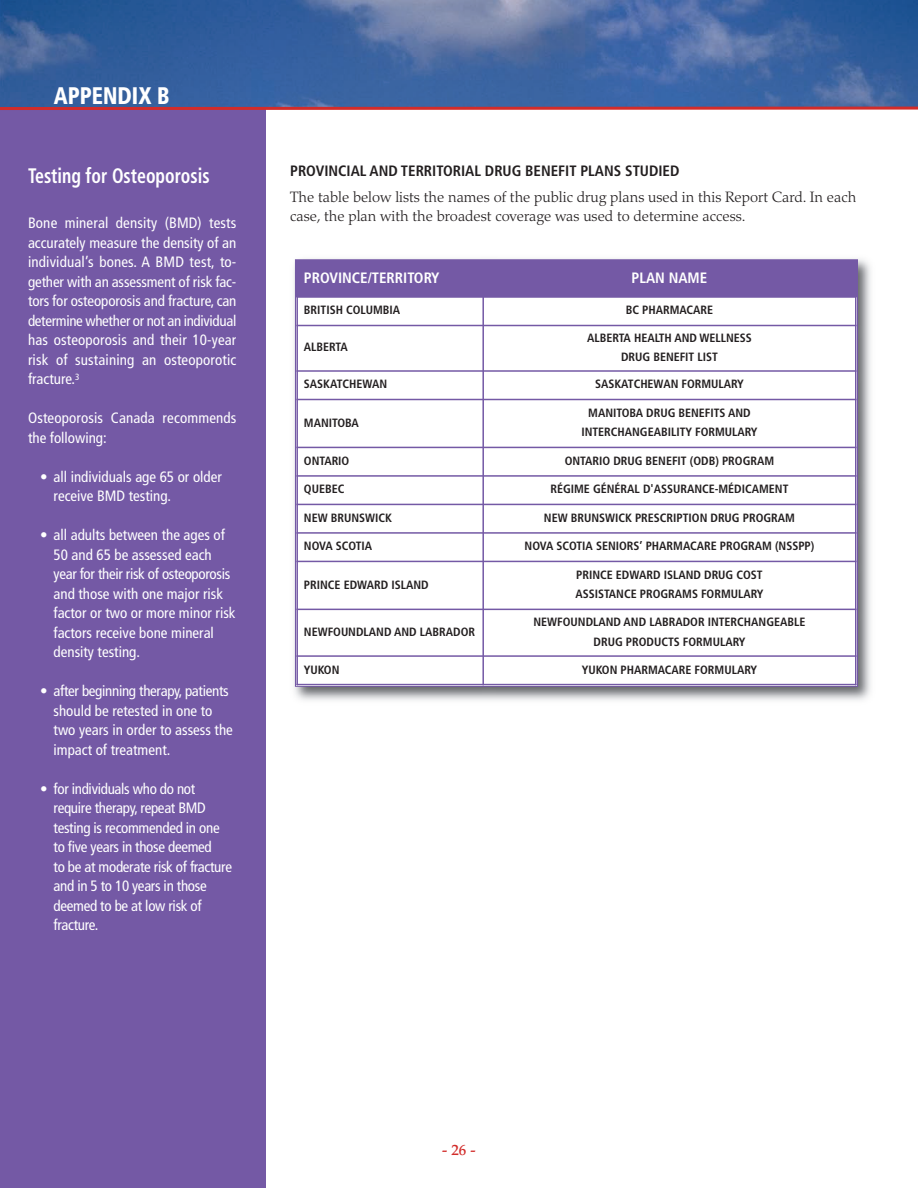
<style>
.page{position:relative;width:918px;height:1188px;background:#fff}
.page>*{position:absolute;margin:0;border:0;box-sizing:border-box;transform-origin:0 0}
.t1{font:900 condensed 24px "Frutiger";color:#fff;scale:.9 1}
.t2{font:700 condensed 21px "Frutiger";color:#fff;scale:.85 1}
.t3{font:condensed 15px/19.5px "Frutiger";color:#fff}
.t4{font:condensed 15px/19.5px "Frutiger";letter-spacing:-.02em;color:#fff}
.t5{font:300 15px/19.5px "Palatino";color:#231f20}
.t6{font:700 condensed 15px "Frutiger";color:#231f20}
.t7{font:700 condensed 15px "Frutiger";color:#fff}
.t8{font:500 15px "Palatino";color:#d22c2a}
.t9{font:700 condensed 12px/19.5px "Frutiger";color:#231f20;text-align:center}
</style>
<div class="page">
<img style="left:0;top:0;width:918px;height:105px">
<img style="left:294px;top:258px;width:577px;height:443px">
<div style="left:296px;top:261px;width:187px;height:36px;background:#7459a5"></div>
<div style="left:483px;top:261px;width:373px;height:36px;background:#7459a5"></div>
<div style="left:296px;top:297px;width:187px;height:29px;background:#fff"></div>
<div style="left:483px;top:297px;width:373px;height:29px;background:#fff"></div>
<div style="left:296px;top:326px;width:187px;height:45px;background:#fff"></div>
<div style="left:483px;top:326px;width:373px;height:45px;background:#fff"></div>
<div style="left:296px;top:371px;width:187px;height:29px;background:#fff"></div>
<div style="left:483px;top:371px;width:373px;height:29px;background:#fff"></div>
<div style="left:296px;top:400px;width:187px;height:47px;background:#fff"></div>
<div style="left:483px;top:400px;width:373px;height:47px;background:#fff"></div>
<div style="left:296px;top:447px;width:187px;height:29px;background:#fff"></div>
<div style="left:483px;top:447px;width:373px;height:29px;background:#fff"></div>
<div style="left:296px;top:476px;width:187px;height:28px;background:#fff"></div>
<div style="left:483px;top:476px;width:373px;height:28px;background:#fff"></div>
<div style="left:296px;top:504px;width:187px;height:29px;background:#fff"></div>
<div style="left:483px;top:504px;width:373px;height:29px;background:#fff"></div>
<div style="left:296px;top:533px;width:187px;height:28px;background:#fff"></div>
<div style="left:483px;top:533px;width:373px;height:28px;background:#fff"></div>
<div style="left:296px;top:561px;width:187px;height:48px;background:#fff"></div>
<div style="left:483px;top:561px;width:373px;height:48px;background:#fff"></div>
<div style="left:296px;top:609px;width:187px;height:47px;background:#fff"></div>
<div style="left:483px;top:609px;width:373px;height:47px;background:#fff"></div>
<div style="left:296px;top:656px;width:187px;height:29px;background:#fff"></div>
<div style="left:483px;top:656px;width:373px;height:29px;background:#fff"></div>
<hr style="left:296px;top:261px;width:2px;height:424px;background:#7459a5">
<hr style="left:482px;top:261px;width:2px;height:424px;background:#7459a5">
<hr style="left:855px;top:261px;width:1px;height:424px;background:#7459a5">
<hr style="left:296px;top:296px;width:560px;height:2px;background:#7459a5">
<hr style="left:296px;top:325px;width:560px;height:1px;background:#7459a5">
<hr style="left:296px;top:370px;width:560px;height:2px;background:#7459a5">
<hr style="left:296px;top:399px;width:560px;height:1px;background:#7459a5">
<hr style="left:296px;top:447px;width:560px;height:1px;background:#7459a5">
<hr style="left:296px;top:475px;width:560px;height:2px;background:#7459a5">
<hr style="left:296px;top:504px;width:560px;height:1px;background:#7459a5">
<hr style="left:296px;top:532px;width:560px;height:2px;background:#7459a5">
<hr style="left:296px;top:561px;width:560px;height:1px;background:#7459a5">
<hr style="left:296px;top:609px;width:560px;height:1px;background:#7459a5">
<hr style="left:296px;top:655px;width:560px;height:2px;background:#7459a5">
<hr style="left:296px;top:684px;width:560px;height:1px;background:#7459a5">
<div style="left:0;top:109px;width:266px;height:1079px;background:#7459a5"></div>
<svg style="left:0;top:105px;width:918px;height:5px"></svg>
<h1 class="t1" style="left:54px;top:86px;width:130px">APPENDIX B</h1>
<h2 class="t2" style="left:28px;top:168px;width:215px">Testing for Osteoporosis</h2>
<p class="t3" style="left:28px;top:215px;width:210px;text-align:justify">Bone mineral density (BMD) tests accurately measure the density of an individual’s bones. A BMD test, to&shy;gether with an assessment of risk fac&shy;tors for osteoporosis and fracture, can determine whether or not an individual has osteoporosis and their 10-year risk of sustaining an osteoporotic fracture.<sup>3</sup></p>
<p class="t3" style="left:28px;top:410px;width:210px">Osteoporosis Canada recommends the following:</p>
<p class="t3" style="left:54px;top:468px;width:170px;text-indent:-13px">• all individuals age 65 or older receive BMD testing.</p>
<p class="t3" style="left:54px;top:527px;width:183px;text-indent:-13px">• all adults between the ages of<br>50 and 65 be assessed each year for their risk of osteoporosis and those with one major risk factor or two or more minor risk factors receive bone mineral density testing.</p>
<p class="t3" style="left:54px;top:683px;width:181px;text-indent:-13px">• after beginning therapy, patients should be retested in one to two years in order to assess the impact of treatment.</p>
<p class="t4" style="left:54px;top:780px;width:180px;text-indent:-13px">• for individuals who do not require therapy, repeat BMD testing is recommended in one to five years in those deemed<br>to be at moderate risk of fracture and in 5 to 10 years in those deemed to be at low risk of fracture.</p>
<p class="t6" style="left:290px;top:165px;width:391px">PROVINCIAL AND TERRITORIAL DRUG BENEFIT PLANS STUDIED</p>
<p class="t5" style="left:290px;top:188px;width:568px">The table below lists the names of the public drug plans used in this Report Card. In each case, the plan with the broadest coverage was used to determine access.</p>
<p class="t7" style="left:304px;top:272px;width:137px">PROVINCE/TERRITORY</p>
<p class="t7" style="left:632px;top:272px;width:77px">PLAN NAME</p>
<p class="t9" style="left:304px;top:302px;width:98px">BRITISH COLUMBIA</p>
<p class="t9" style="left:626px;top:302px;width:89px">BC PHARMACARE</p>
<p class="t9" style="left:304px;top:339px;width:45px">ALBERTA</p>
<p class="t9" style="left:587px;top:329px;width:166px">ALBERTA HEALTH AND WELLNESS<br>DRUG BENEFIT LIST</p>
<p class="t9" style="left:304px;top:376px;width:85px">SASKATCHEWAN</p>
<p class="t9" style="left:595px;top:376px;width:150px">SASKATCHEWAN FORMULARY</p>
<p class="t9" style="left:304px;top:414px;width:56px">MANITOBA</p>
<p class="t9" style="left:581px;top:404px;width:178px">MANITOBA DRUG BENEFITS AND<br>INTERCHANGEABILITY FORMULARY</p>
<p class="t9" style="left:304px;top:452px;width:47px">ONTARIO</p>
<p class="t9" style="left:565px;top:452px;width:211px">ONTARIO DRUG BENEFIT (ODB) PROGRAM</p>
<p class="t9" style="left:304px;top:480px;width:42px">QUEBEC</p>
<p class="t9" style="left:550px;top:480px;width:240px">RÉGIME GÉNÉRAL D'ASSURANCE-MÉDICAMENT</p>
<p class="t9" style="left:304px;top:509px;width:90px">NEW BRUNSWICK</p>
<p class="t9" style="left:544px;top:509px;width:253px">NEW BRUNSWICK PRESCRIPTION DRUG PROGRAM</p>
<p class="t9" style="left:304px;top:537px;width:70px">NOVA SCOTIA</p>
<p class="t9" style="left:525px;top:537px;width:291px">NOVA SCOTIA SENIORS’ PHARMACARE PROGRAM (NSSPP)</p>
<p class="t9" style="left:304px;top:576px;width:126px">PRINCE EDWARD ISLAND</p>
<p class="t9" style="left:575px;top:566px;width:190px;text-align:left">PRINCE EDWARD ISLAND DRUG COST<br>ASSISTANCE PROGRAMS FORMULARY</p>
<p class="t9" style="left:304px;top:623px;width:173px">NEWFOUNDLAND AND LABRADOR</p>
<p class="t9" style="left:534px;top:613px;width:273px">NEWFOUNDLAND AND LABRADOR INTERCHANGEABLE<br>DRUG PRODUCTS FORMULARY</p>
<p class="t9" style="left:304px;top:661px;width:37px">YUKON</p>
<p class="t9" style="left:582px;top:661px;width:177px">YUKON PHARMACARE FORMULARY</p>
<p class="t8" style="left:442px;top:1145px;width:36px">-26-</p>
</div>
